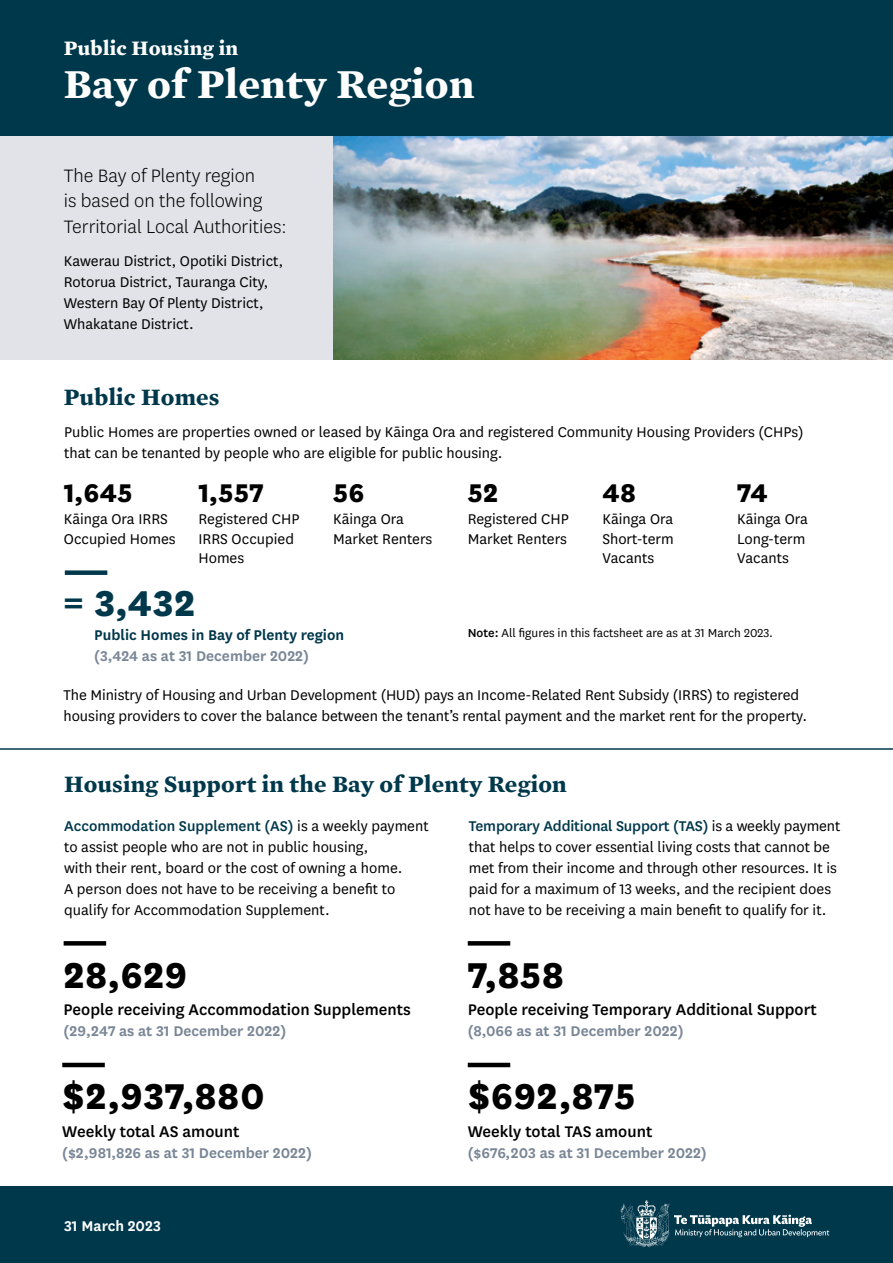
<style>
.page{position:relative;width:893px;height:1263px;background:#fff}
.page>*{position:absolute;margin:0;border:0;box-sizing:border-box;transform-origin:0 0}
.t1{font:800 42px "National";letter-spacing:.01em;color:#000}
.t2{font:700 42px "Mercury Text G1";letter-spacing:.01em;color:#fff}
.t3{font:800 42px "National";color:#00384b}
.t4{font:800 30px "National";letter-spacing:.01em;color:#000}
.t5{font:700 24px "Mercury Text G1";letter-spacing:.01em;color:#00384b}
.t6{font:300 21px/25.5px "National";color:#000}
.t7{font:700 21px "Mercury Text G1";letter-spacing:.01em;color:#fff}
.t8{font:500 18px "National";color:#000}
.t9{font:16.5px/21px "National";color:#000}
.t10{font:600 16.5px "National";color:#798696}
.t11{font:600 16.5px "National";color:#00384b}
.t12{font:600 16.5px "National";color:#fff}
.t13{font:13.5px "National";color:#000}
.s1{font-weight:500}
.s2{font-weight:500;color:#00384b}
</style>
<div class="page">
<div style="left:0;top:0;width:893px;height:136px;background:#00384b"></div>
<div style="left:0;top:136px;width:333px;height:223px;background:#e2e3e8"></div>
<div style="left:0;top:1186px;width:893px;height:77px;background:#00384b"></div>
<img style="left:333px;top:136px;width:560px;height:223px">
<svg style="left:64px;top:941px;width:42px;height:4px"></svg>
<hr style="left:62px;top:1063px;width:43px;height:4px;background:#000">
<svg style="left:468px;top:941px;width:42px;height:4px"></svg>
<hr style="left:468px;top:1063px;width:42px;height:4px;background:#000">
<div style="left:65px;top:570px;width:42px;height:5px;background:#00384b"></div>
<hr style="left:0;top:748px;width:893px;height:2px;background:#00384b">
<svg style="left:621px;top:1200px;width:208px;height:47px"></svg>
<p class="t7" style="left:64px;top:35px;width:176px">Public Housing in</p>
<h1 class="t2" style="left:64px;top:58px;width:412px">Bay of Plenty Region</h1>
<p class="t6" style="left:64px;top:162px;width:224px">The Bay of Plenty region<br>is based on the following<br>Territorial Local Authorities:</p>
<p class="t9" style="left:64px;top:250px;width:221px">Kawerau District, Opotiki District,<br>Rotorua District, Tauranga City,<br>Western Bay Of Plenty District,<br>Whakatane District.</p>
<h3 class="t5" style="left:64px;top:382px;width:157px">Public Homes</h3>
<p class="t9" style="left:64px;top:420px;width:741px">Public Homes are properties owned or leased by Kāinga Ora and registered Community Housing Providers (CHPs) that can be tenanted by people who are eligible for public housing.</p>
<h2 class="t4" style="left:64px;top:471px;width:70px">1,645</h2>
<p class="t9" style="left:64px;top:508px;width:113px;line-height:19.5px">Kāinga Ora IRRS<br>Occupied Homes</p>
<h2 class="t4" style="left:198px;top:471px;width:67px">1,557</h2>
<p class="t9" style="left:198px;top:508px;width:102px;line-height:19.5px">Registered CHP<br>IRRS Occupied<br>Homes</p>
<h2 class="t4" style="left:333px;top:471px;width:33px">56</h2>
<p class="t9" style="left:333px;top:508px;width:101px;line-height:19.5px">Kāinga Ora<br>Market Renters</p>
<h1 class="t3" style="left:63px;top:573px;width:133px">= 3,432</h1>
<p class="t11" style="left:94px;top:623px;width:251px">Public Homes in Bay of Plenty region</p>
<p class="t10" style="left:94px;top:644px;width:216px">(3,424 as at 31 December 2022)</p>
<h2 class="t4" style="left:468px;top:471px;width:32px">52</h2>
<p class="t9" style="left:468px;top:508px;width:102px;line-height:19.5px">Registered CHP<br>Market Renters</p>
<h2 class="t4" style="left:602px;top:471px;width:35px">48</h2>
<p class="t9" style="left:602px;top:508px;width:73px;line-height:19.5px;text-align:justify">Kāinga Ora Short-term Vacants</p>
<h2 class="t4" style="left:737px;top:471px;width:32px">74</h2>
<p class="t9" style="left:737px;top:508px;width:72px;line-height:19.5px">Kāinga Ora<br>Long-term<br>Vacants</p>
<p class="t13" style="left:468px;top:624px;width:307px"><span class="s1">Note:</span> All figures in this factsheet are as at 31 March 2023.</p>
<p class="t9" style="left:63px;top:683px;width:745px">The Ministry of Housing and Urban Development (HUD) pays an Income-Related Rent Subsidy (IRRS) to registered housing providers to cover the balance between the tenant’s rental payment and the market rent for the property.</p>
<h3 class="t5" style="left:64px;top:769px;width:504px">Housing Support in the Bay of Plenty Region</h3>
<p class="t9" style="left:64px;top:814px;width:366px"><span class="s2">Accommodation Supplement (AS)</span> is a weekly payment to assist people who are not in public housing,<br>with their rent, board or the cost of owning a home.<br>A person does not have to be receiving a benefit to qualify for Accommodation Supplement.</p>
<p class="t9" style="left:469px;top:814px;width:373px"><span class="s2">Temporary Additional Support (TAS)</span> is a weekly payment that helps to cover essential living costs that cannot be met from their income and through other resources. It is paid for a maximum of 13 weeks, and the recipient does not have to be receiving a main benefit to qualify for it.</p>
<h1 class="t1" style="left:64px;top:944px;width:125px">28,629</h1>
<p class="t8" style="left:64px;top:997px;width:349px">People receiving Accommodation Supplements</p>
<p class="t10" style="left:64px;top:1019px;width:224px">(29,247 as at 31 December 2022)</p>
<h1 class="t1" style="left:62px;top:1066px;width:204px">$2,937,880</h1>
<p class="t8" style="left:62px;top:1119px;width:179px">Weekly total AS amount</p>
<p class="t10" style="left:62px;top:1141px;width:251px">($2,981,826 as at 31 December 2022)</p>
<p class="t12" style="left:64px;top:1214px;width:98px">31 March 2023</p>
<h1 class="t1" style="left:468px;top:944px;width:98px">7,858</h1>
<p class="t8" style="left:468px;top:997px;width:350px">People receiving Temporary Additional Support</p>
<p class="t10" style="left:468px;top:1019px;width:217px">(8,066 as at 31 December 2022)</p>
<h1 class="t1" style="left:468px;top:1066px;width:169px">$692,875</h1>
<p class="t8" style="left:468px;top:1119px;width:186px">Weekly total TAS amount</p>
<p class="t10" style="left:468px;top:1141px;width:241px">($676,203 as at 31 December 2022)</p>
</div>
